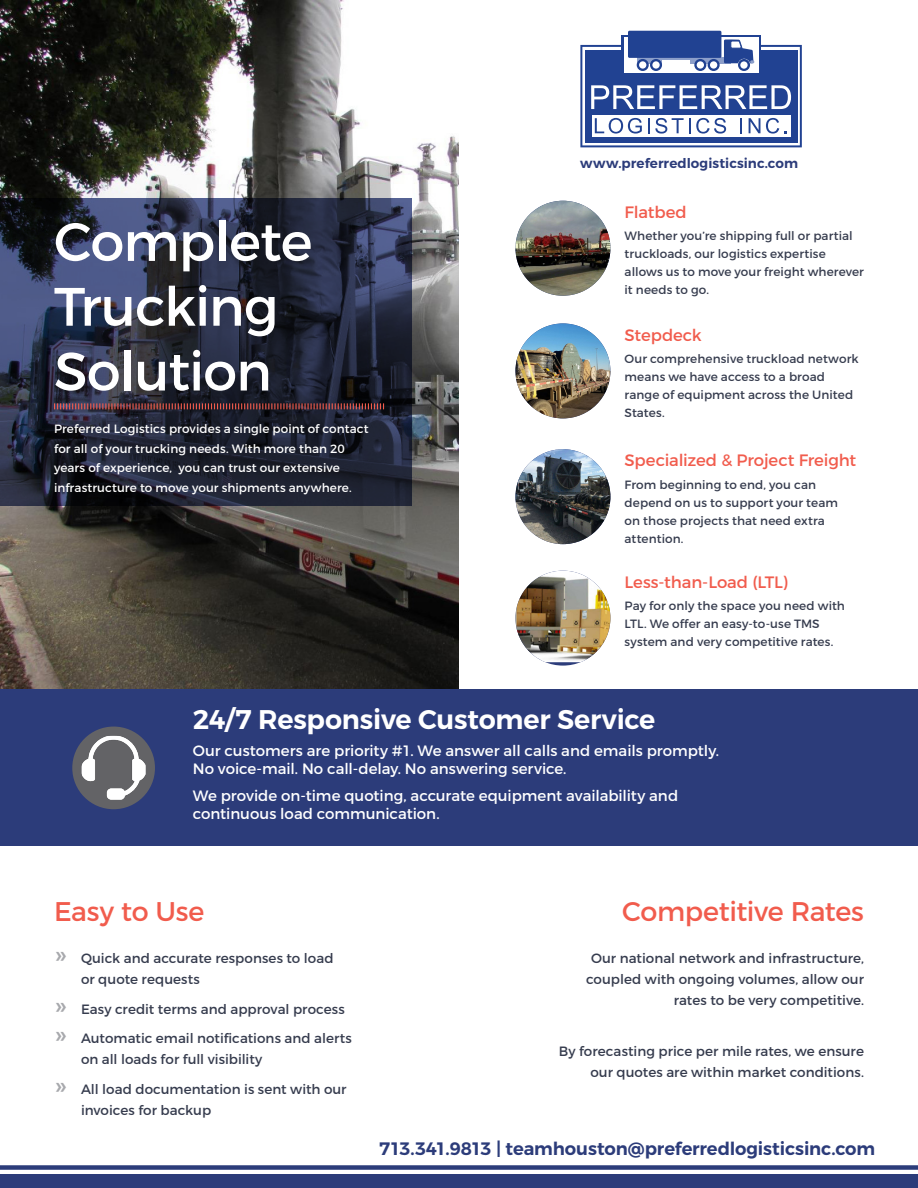
<style>
.page{position:relative;width:918px;height:1188px;background:#fff}
.page>*{position:absolute;margin:0;border:0;box-sizing:border-box;transform-origin:0 0}
.Slogan{font:54px "Montserrat";letter-spacing:-.02em;color:#fff}
.Box3_Text{font:600 27px "Montserrat";letter-spacing:-.01em;color:#fff}
.Box2_Question{font:27px "Montserrat";letter-spacing:-.015em;color:#f15c4d}
.Box3_Text-2{font:600 18px "Montserrat";letter-spacing:-.005em;color:#2c3c7a}
.Box2_Title{font:16.5px "Montserrat";letter-spacing:-.01em;color:#f15c4d}
.Box3_Text-3{font:15px/18px "Montserrat";letter-spacing:-.005em;color:#fff}
.Box2_Text{font:13.5px/21px "Montserrat";color:#363c4e}
.Box3_Text-4{font:600 13.5px "Montserrat";letter-spacing:.005em;color:#2c3c7a}
.Box2_BT{font:12px/18px "Montserrat";letter-spacing:.005em;color:#363c4e}
.Slogan-BT{font:12px/19.5px "Montserrat";letter-spacing:.005em;color:#fff}
.s1{font-size:25.5px;color:#a8a9ad}
</style>
<div class="page">
<img style="left:0;top:0;width:459px;height:690px">
<div style="left:0;top:690px;width:918px;height:156px;background:#2c3c7a"></div>
<img style="left:515px;top:201px;width:95px;height:95px;border-radius:47px">
<img style="left:515px;top:323px;width:95px;height:95px;border-radius:47px">
<img style="left:515px;top:449px;width:95px;height:95px;border-radius:47px">
<svg style="left:0;top:199px;width:412px;height:307px;background:#262b3f"></svg>
<svg style="left:54px;top:403px;width:330px;height:6px;background:#69373b"></svg>
<div style="left:0;top:1174px;width:918px;height:14px;background:#2c3c7a"></div>
<div style="left:0;top:1165px;width:918px;height:5px;background:#2c3c7a"></div>
<div style="left:628px;top:31px;width:93px;height:27px;background:#214292;border-radius:2px"></div>
<svg style="left:580px;top:39px;width:222px;height:108px"></svg>
<img style="left:515px;top:571px;width:95px;height:91px">
<div style="left:72px;top:727px;width:83px;height:82px;background:#636366;border-radius:50%"></div>
<img style="left:82px;top:736px;width:64px;height:64px">
<p class="Slogan" style="left:54px;top:209px;width:260px">Complete</p>
<p class="Slogan" style="left:54px;top:273px;width:226px">Trucking</p>
<p class="Slogan" style="left:54px;top:338px;width:219px">Solution</p>
<p class="Slogan-BT" style="left:54px;top:419px;width:316px">Preferred Logistics provides a single point of contact for all of your trucking needs. With more than 20 years of experience, you can trust our extensive infrastructure to move your shipments anywhere.</p>
<p class="Box3_Text-4" style="left:580px;top:154px;width:219px">www.preferredlogisticsinc.com</p>
<p class="Box2_Title" style="left:625px;top:202px;width:64px">Flatbed</p>
<p class="Box2_BT" style="left:625px;top:227px;width:241px">Whether you’re shipping full or partial truckloads, our logistics expertise allows us to move your freight wherever it needs to go.</p>
<p class="Box2_Title" style="left:625px;top:325px;width:79px">Stepdeck</p>
<p class="Box2_BT" style="left:625px;top:350px;width:235px">Our comprehensive truckload network means we have access to a broad</p>
<p class="Box2_BT" style="left:625px;top:386px;width:230px">range of equipment across the United<br>States.</p>
<p class="Box2_Title" style="left:625px;top:450px;width:233px">Specialized &amp; Project Freight</p>
<p class="Box2_BT" style="left:625px;top:475px;width:215px">From beginning to end, you can depend on us to support your team on those projects that need extra attention.</p>
<p class="Box2_Title" style="left:625px;top:572px;width:165px">Less-than-Load (LTL)</p>
<p class="Box2_BT" style="left:625px;top:597px;width:222px">Pay for only the space you need with<br>LTL. We offer an easy-to-use TMS system and very competitive rates.</p>
<p class="Box3_Text" style="left:193px;top:703px;width:464px">24/7 Responsive Customer Service</p>
<p class="Box3_Text-3" style="left:193px;top:742px;width:528px">Our customers are priority #1. We answer all calls and emails promptly.</p>
<p class="Box3_Text-3" style="left:193px;top:760px;width:375px">No voice-mail. No call-delay. No answering service.</p>
<p class="Box3_Text-3" style="left:193px;top:787px;width:487px">We provide on-time quoting, accurate equipment availability and continuous load communication.</p>
<p class="Box2_Question" style="left:54px;top:895px;width:152px">Easy to Use</p>
<p class="Box2_Text" style="left:81px;top:948px;width:254px;text-indent:-27px"><span class="s1">»</span> Quick and accurate responses to load or quote requests</p>
<p class="Box2_Text" style="left:54px;top:999px;width:292px"><span class="s1">»</span> Easy credit terms and approval process</p>
<p class="Box2_Text" style="left:81px;top:1028px;width:272px;text-indent:-27px"><span class="s1">»</span> Automatic email notifications and alerts on all loads for full visibility</p>
<p class="Box2_Text" style="left:81px;top:1079px;width:267px;text-indent:-27px"><span class="s1">»</span> All load documentation is sent with our invoices for backup</p>
<p class="Box2_Question" style="left:622px;top:895px;width:243px">Competitive Rates</p>
<p class="Box2_Text" style="left:586px;top:948px;width:279px;text-align:right">Our national network and infrastructure, coupled with ongoing volumes, allow our rates to be very competitive.</p>
<p class="Box2_Text" style="left:559px;top:1041px;width:307px;text-align:right">By forecasting price per mile rates, we ensure our quotes are within market conditions.</p>
<p class="Box3_Text-2" style="left:379px;top:1137px;width:497px">713.341.9813 | teamhouston@preferredlogisticsinc.com</p>
</div>
